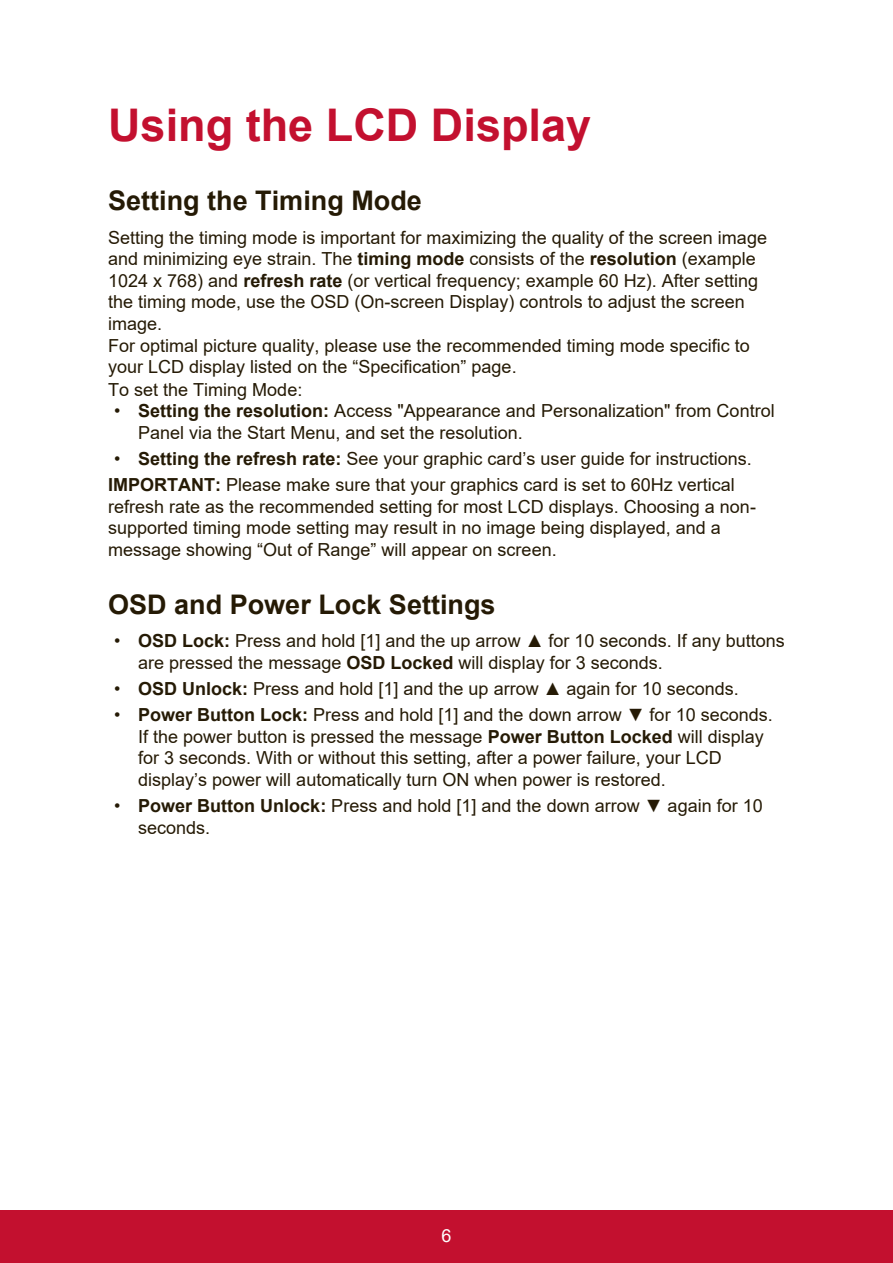
<style>
.page{position:relative;width:893px;height:1263px;background:#fff}
.page>*{position:absolute;margin:0;border:0;box-sizing:border-box;transform-origin:0 0}
.t1{font:700 45px "Arial";color:#c3102f}
.t2{font:700 27px "Arial";color:#251a05}
.t3{font:18px/21.6px "Arial";color:#251a05}
.t4{font:18px "Arial";color:#fff}
.s1{font-weight:700}
</style>
<div class="page">
<div style="left:0;top:1210px;width:892px;height:53px;background:#c3102f"></div>
<h1 class="t1" style="left:108px;top:93px;width:484px">Using the LCD Display</h1>
<h2 class="t2" style="left:108px;top:181px;width:315px">Setting the Timing Mode</h2>
<p class="t3" style="left:108px;top:226px;width:660px">Setting the timing mode is important for maximizing the quality of the screen image and minimizing eye strain. The <span class="s1">timing mode</span> consists of the <span class="s1">resolution</span> (example 1024 x 768) and <span class="s1">refresh rate</span> (or vertical frequency; example 60 Hz). After setting the timing mode, use the OSD (On-screen Display) controls to adjust the screen image.<br>For optimal picture quality, please use the recommended timing mode specific to your LCD display listed on the “Specification” page.<br>To set the Timing Mode:</p>
<p class="t3" style="left:138px;top:400px;width:637px;text-indent:-24px">• <span class="s1">Setting the resolution:</span> Access "Appearance and Personalization" from Control<br>Panel via the Start Menu, and set the resolution.</p>
<p class="t3" style="left:108px;top:445px;width:645px;line-height:26.1px;text-indent:6px">• <span class="s1">Setting the refresh rate:</span> See your graphic card’s user guide for instructions.<br><span class="s1">IMPORTANT:</span> Please make sure that your graphics card is set to 60Hz vertical</p>
<p class="t3" style="left:108px;top:495px;width:649px">refresh rate as the recommended setting for most LCD displays. Choosing a non&shy;supported timing mode setting may result in no image being displayed, and a message showing “Out of Range” will appear on screen.</p>
<h2 class="t2" style="left:108px;top:585px;width:389px">OSD and Power Lock Settings</h2>
<p class="t3" style="left:138px;top:630px;width:648px;text-indent:-24px">• <span class="s1">OSD Lock:</span> Press and hold [1] and the up arrow ▲ for 10 seconds. If any buttons are pressed the message <span class="s1">OSD Locked</span> will display for 3 seconds.</p>
<p class="t3" style="left:114px;top:677px;width:626px">• <span class="s1">OSD Unlock:</span> Press and hold [1] and the up arrow ▲ again for 10 seconds.</p>
<p class="t3" style="left:138px;top:703px;width:636px;text-indent:-24px">• <span class="s1">Power Button Lock:</span> Press and hold [1] and the down arrow ▼ for 10 seconds.<br>If the power button is pressed the message <span class="s1">Power Button Locked</span> will display for 3 seconds. With or without this setting, after a power failure, your LCD display’s power will automatically turn ON when power is restored.</p>
<p class="t3" style="left:138px;top:794px;width:626px;text-indent:-24px">• <span class="s1">Power Button Unlock:</span> Press and hold [1] and the down arrow ▼ again for 10 seconds.</p>
<p class="t4" style="left:441px;top:1223px;width:12px">6</p>
</div>
